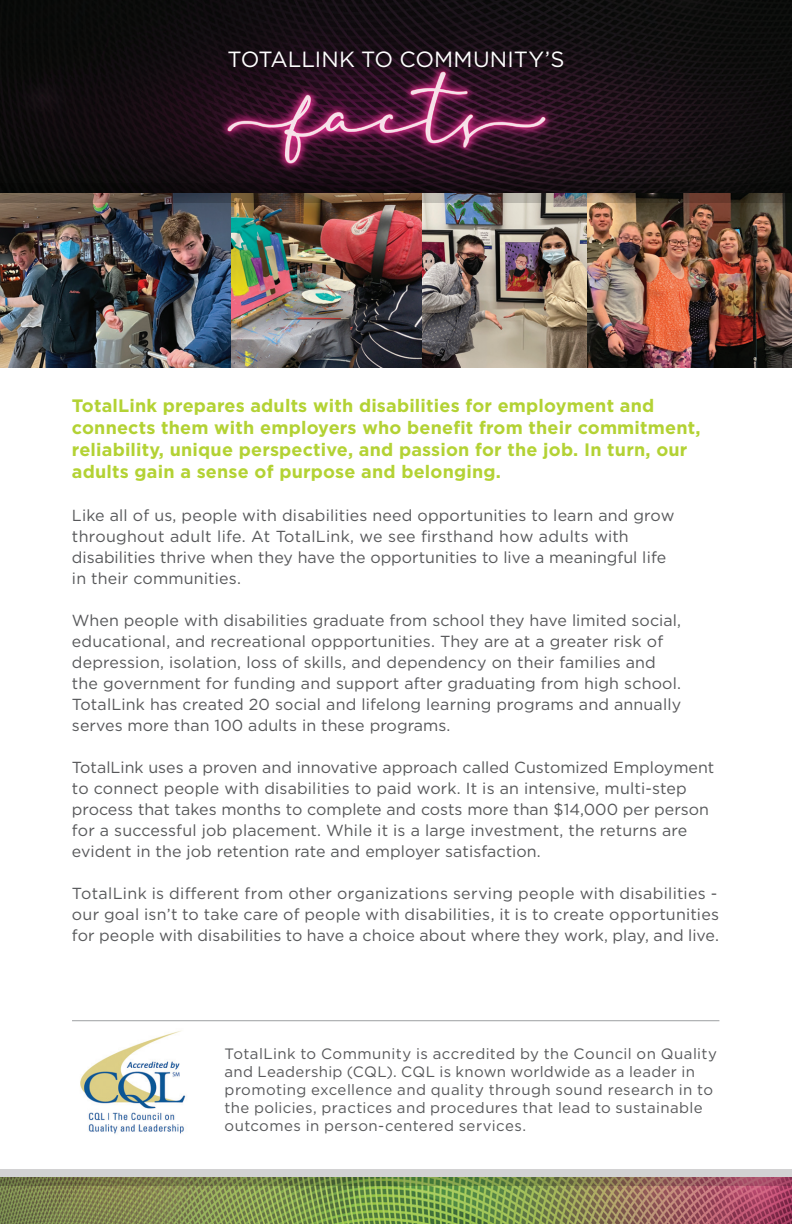
<style>
.page{position:relative;width:792px;height:1224px;background:#fff}
.page>*{position:absolute;margin:0;border:0;box-sizing:border-box;transform-origin:0 0}
.t1{font:22px "Gotham";color:#fff}
.t2{font:700 18px/22px "Gotham";letter-spacing:.01em;color:#b3d234}
.t3{font:16px/21px "Gotham";letter-spacing:.005em;color:#57585a}
.t4{font:15px/18px "Gotham";letter-spacing:.025em;color:#57585a}
</style>
<div class="page">
<img style="left:0;top:1185px;width:792px;height:39px">
<img style="left:0;top:202px;width:587px;height:165px">
<img style="left:587px;top:202px;width:205px;height:165px">
<hr style="left:72px;top:1020px;width:647px;height:1px;background:#9d9fa2">
<img style="left:80px;top:1031px;width:106px;height:103px">
<svg style="left:0;top:1169px;width:792px;height:16px;background:#a5a48e"></svg>
<img style="left:0;top:0;width:792px;height:183px">
<svg style="left:0;top:183px;width:792px;height:19px;background:#3a302c"></svg>
<p class="t1" style="left:227px;top:45px;width:339px">TOTALLINK TO COMMUNITY’S</p>
<p class="t2" style="left:72px;top:395px;width:630px">TotalLink prepares adults with disabilities for employment and connects them with employers who benefit from their commitment, reliability, unique perspective, and passion for the job. In turn, our adults gain a sense of purpose and belonging.</p>
<p class="t3" style="left:72px;top:505px;width:604px">Like all of us, people with disabilities need opportunities to learn and grow throughout adult life. At TotalLink, we see firsthand how adults with disabilities thrive when they have the opportunities to live a meaningful life in their communities.</p>
<p class="t3" style="left:72px;top:610px;width:611px">When people with disabilities graduate from school they have limited social, educational, and recreational oppportunities. They are at a greater risk of depression, isolation, loss of skills, and dependency on their families and the government for funding and support after graduating from high school.<br>TotalLink has created 20 social and lifelong learning programs and annually serves more than 100 adults in these programs.</p>
<p class="t3" style="left:72px;top:757px;width:644px">TotalLink uses a proven and innovative approach called Customized Employment to connect people with disabilities to paid work. It is an intensive, multi-step process that takes months to complete and costs more than $14,000 per person for a successful job placement. While it is a large investment, the returns are evident in the job retention rate and employer satisfaction.</p>
<p class="t3" style="left:72px;top:883px;width:649px;text-align:justify">TotalLink is different from other organizations serving people with disabilities - our goal isn’t to take care of people with disabilities, it is to create opportunities for people with disabilities to have a choice about where they work, play, and live.</p>
<p class="t4" style="left:225px;top:1045px;width:494px">TotalLink to Community is accredited by the Council on Quality and Leadership (CQL). CQL is known worldwide as a leader in promoting excellence and quality through sound research in to the policies, practices and procedures that lead to sustainable outcomes in person-centered services.</p>
</div>
